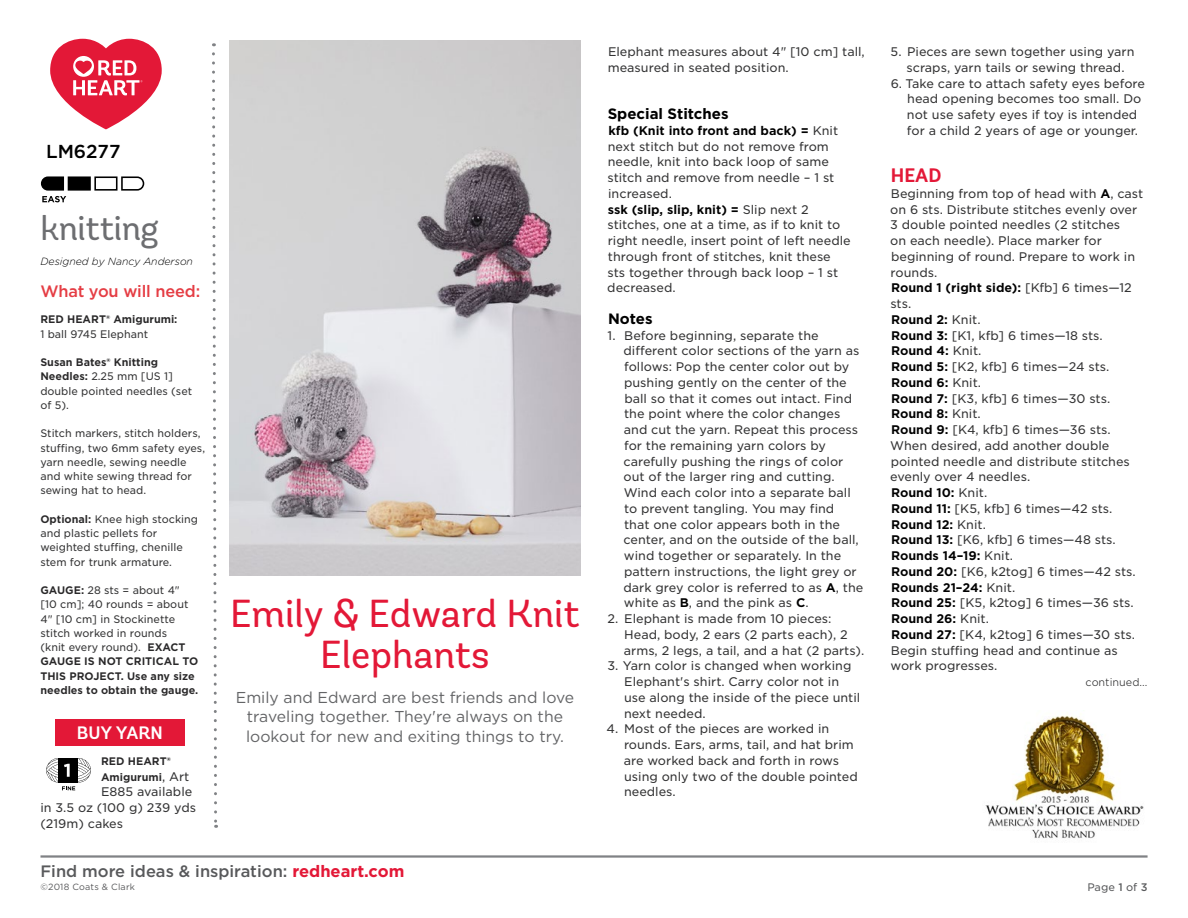
<style>
.page{position:relative;width:1188px;height:918px;background:#fff}
.page>*{position:absolute;margin:0;border:0;box-sizing:border-box;transform-origin:0 0}
.t1{font:39px/41.2px "Andes Rounded";color:#e31837;text-align:center}
.t2{font:34.5px "Andes Rounded";letter-spacing:-.01em;color:#6d6e71}
.t3{font:700 19.5px "Andes Rounded";color:#e31837}
.t4{font:500 18.75px "Gotham";color:#000}
.t5{font:600 18px "Andes Rounded";color:#fff}
.t6{font:500 16.5px "Gotham";color:#58595b}
.t7{font:500 16.5px "Gotham";letter-spacing:-.01em;color:#e53d44}
.t8{font:15.75px/19.5px "Gotham";color:#636466;text-align:center}
.t9{font:700 15px "Gotham";color:#000}
.t10{font:12px/15.8px "Gotham S Sm";color:#333334}
.t11{font:10.5px/14.2px "Gotham S Sm";color:#333334}
.t12{font:700 10.5px/15.8px "Gotham S Sm";color:#292829}
.t13{font:italic 300 10.5px "Gotham Rounded";color:#000}
.t14{font:300 10.5px "Gotham S Sm";color:#333334}
.t15{font:10.5px "Gotham S Sm";color:#58595b}
.t16{font:9px "Gotham";letter-spacing:.02em;color:#58595b}
.s1{font-weight:700;color:#292829}
.s2{font-weight:400;font-size:12px;color:#333334}
.s3{font-weight:700;color:#000}
.s4{font-weight:700;color:#e31837}
.s5{font-weight:500}
</style>
<div class="page">
<hr style="left:40px;top:855px;width:1108px;height:3px;background:#808285">
<svg style="left:121px;top:176px;width:24px;height:15px"></svg>
<div style="left:94px;top:176px;width:24px;height:15px;background:#fff;border:2px solid #000"></div>
<div style="left:68px;top:176px;width:23px;height:15px;background:#000;border:2px solid #000"></div>
<svg style="left:40px;top:176px;width:26px;height:26px"></svg>
<svg style="left:212px;top:43px;width:6px;height:785px"></svg>
<div style="left:55px;top:719px;width:130px;height:27px;background:#e31837"></div>
<svg style="left:46px;top:758px;width:45px;height:32px"></svg>
<img style="left:230px;top:40px;width:350px;height:536px">
<img style="left:985px;top:715px;width:159px;height:124px">
<svg style="left:50px;top:39px;width:112px;height:90px"></svg>
<h3 class="t4" style="left:46px;top:139px;width:76px">LM6277</h3>
<h2 class="t2" style="left:40px;top:207px;width:120px">knitting</h2>
<p class="t13" style="left:40px;top:254px;width:154px">Designed by Nancy Anderson</p>
<h3 class="t7" style="left:40px;top:280px;width:161px">What you will need:</h3>
<p class="t12" style="left:40px;top:312px;width:139px">RED HEART® Amigurumi:</p>
<p class="t11" style="left:40px;top:326px;width:109px">1 ball 9745 Elephant</p>
<p class="t11" style="left:40px;top:355px;width:153px"><span class="s1">Susan Bates® Knitting<br>Needles:</span> 2.25 mm [US 1] double pointed needles (set of 5).</p>
<p class="t11" style="left:40px;top:426px;width:166px">Stitch markers, stitch holders, stuffing, two 6mm safety eyes, yarn needle, sewing needle and white sewing thread for sewing hat to head.</p>
<p class="t11" style="left:40px;top:512px;width:159px"><span class="s1">Optional:</span> Knee high stocking and plastic pellets for weighted stuffing, chenille stem for trunk armature.</p>
<p class="t11" style="left:40px;top:583px;width:160px"><span class="s1">GAUGE:</span> 28 sts = about 4" [10 cm]; 40 rounds = about<br>4" [10 cm] in Stockinette stitch worked in rounds<br>(knit every round). <span class="s1">EXACT<br>GAUGE IS NOT CRITICAL TO<br>THIS PROJECT. Use any size needles to obtain the gauge.</span></p>
<h3 class="t5" style="left:77px;top:722px;width:87px">BUY YARN</h3>
<p class="t12" style="left:101px;top:753px;width:90px">RED HEART®<br>Amigurumi<span class="s2">, Art</span></p>
<p class="t10" style="left:40px;top:784px;width:157px;text-indent:61px">E885 available in 3.5 oz (100 g) 239 yds (219m) cakes</p>
<h1 class="t1" style="left:230px;top:593px;width:351px">Emily &amp; Edward Knit<br>Elephants</h1>
<h3 class="t8" style="left:236px;top:687px;width:340px">Emily and Edward are best friends and love traveling together. They're always on the lookout for new and exiting things to try.</h3>
<p class="t10" style="left:608px;top:44px;width:259px">Elephant measures about 4" [10 cm] tall, measured in seated position.</p>
<p class="t9" style="left:608px;top:104px;width:122px">Special Stitches</p>
<p class="t10" style="left:607px;top:122px;width:245px"><span class="s3">kfb (Knit into front and back) =</span> Knit next stitch but do not remove from needle, knit into back loop of same stitch and remove from needle – 1 st increased.<br><span class="s3">ssk (slip, slip, knit) =</span> Slip next 2 stitches, one at a time, as if to knit to right needle, insert point of left needle through front of stitches, knit these sts together through back loop – 1 st decreased.</p>
<p class="t9" style="left:608px;top:309px;width:46px">Notes</p>
<p class="t10" style="left:624px;top:327px;width:241px;text-indent:-16px">1. Before beginning, separate the different color sections of the yarn as follows: Pop the center color out by pushing gently on the center of the ball so that it comes out intact. Find the point where the color changes and cut the yarn. Repeat this process for the remaining yarn colors by carefully pushing the rings of color out of the larger ring and cutting.<br>Wind each color into a separate ball to prevent tangling. You may find<br>that one color appears both in the center, and on the outside of the ball, wind together or separately. In the pattern instructions, the light grey or dark grey color is referred to as <span class="s3">A</span>, the white as <span class="s3">B</span>, and the pink as <span class="s3">C</span>.</p>
<p class="t10" style="left:624px;top:611px;width:242px;text-indent:-16px">2. Elephant is made from 10 pieces:<br>Head, body, 2 ears (2 parts each), 2 arms, 2 legs, a tail, and a hat (2 parts).</p>
<p class="t10" style="left:624px;top:658px;width:238px;text-indent:-17px">3. Yarn color is changed when working<br>Elephant's shirt. Carry color not in use along the inside of the piece until next needed.</p>
<p class="t10" style="left:624px;top:721px;width:235px;text-indent:-17px">4. Most of the pieces are worked in rounds. Ears, arms, tail, and hat brim are worked back and forth in rows using only two of the double pointed needles.</p>
<p class="t10" style="left:891px;top:44px;width:245px;text-align:center">5. Pieces are sewn together using yarn scraps, yarn tails or sewing thread.</p>
<p class="t10" style="left:907px;top:75px;width:240px;text-indent:-16px">6. Take care to attach safety eyes before head opening becomes too small. Do not use safety eyes if toy is intended for a child 2 years of age or younger.</p>
<h3 class="t3" style="left:891px;top:163px;width:52px">HEAD</h3>
<p class="t10" style="left:890px;top:185px;width:255px">Beginning from top of head with <span class="s3">A</span>, cast on 6 sts. Distribute stitches evenly over<br>3 double pointed needles (2 stitches<br>on each needle). Place marker for beginning of round. Prepare to work in rounds.<br><span class="s3">Round 1 (right side):</span> [Kfb] 6 times—12 sts.<br><span class="s3">Round 2:</span> Knit.<br><span class="s3">Round 3:</span> [K1, kfb] 6 times—18 sts.<br><span class="s3">Round 4:</span> Knit.<br><span class="s3">Round 5:</span> [K2, kfb] 6 times—24 sts.<br><span class="s3">Round 6:</span> Knit.<br><span class="s3">Round 7:</span> [K3, kfb] 6 times—30 sts.<br><span class="s3">Round 8:</span> Knit.<br><span class="s3">Round 9:</span> [K4, kfb] 6 times—36 sts.<br>When desired, add another double pointed needle and distribute stitches evenly over 4 needles.<br><span class="s3">Round 10:</span> Knit.<br><span class="s3">Round 11:</span> [K5, kfb] 6 times—42 sts.<br><span class="s3">Round 12:</span> Knit.<br><span class="s3">Round 13:</span> [K6, kfb] 6 times—48 sts.<br><span class="s3">Rounds 14–19:</span> Knit.<br><span class="s3">Round 20:</span> [K6, k2tog] 6 times—42 sts.<br><span class="s3">Rounds 21–24:</span> Knit.<br><span class="s3">Round 25:</span> [K5, k2tog] 6 times—36 sts.<br><span class="s3">Round 26:</span> Knit.<br><span class="s3">Round 27:</span> [K4, k2tog] 6 times—30 sts.<br>Begin stuffing head and continue as work progresses.</p>
<p class="t14" style="left:1086px;top:675px;width:63px">continued...</p>
<h3 class="t6" style="left:40px;top:860px;width:365px">Find more ideas &amp; inspiration: <span class="s4">redheart.com</span></h3>
<p class="t16" style="left:40px;top:882px;width:96px">©2018 Coats &amp; Clark</p>
<p class="t15" style="left:1087px;top:880px;width:62px">Page <span class="s5">1</span> of <span class="s5">3</span></p>
</div>
